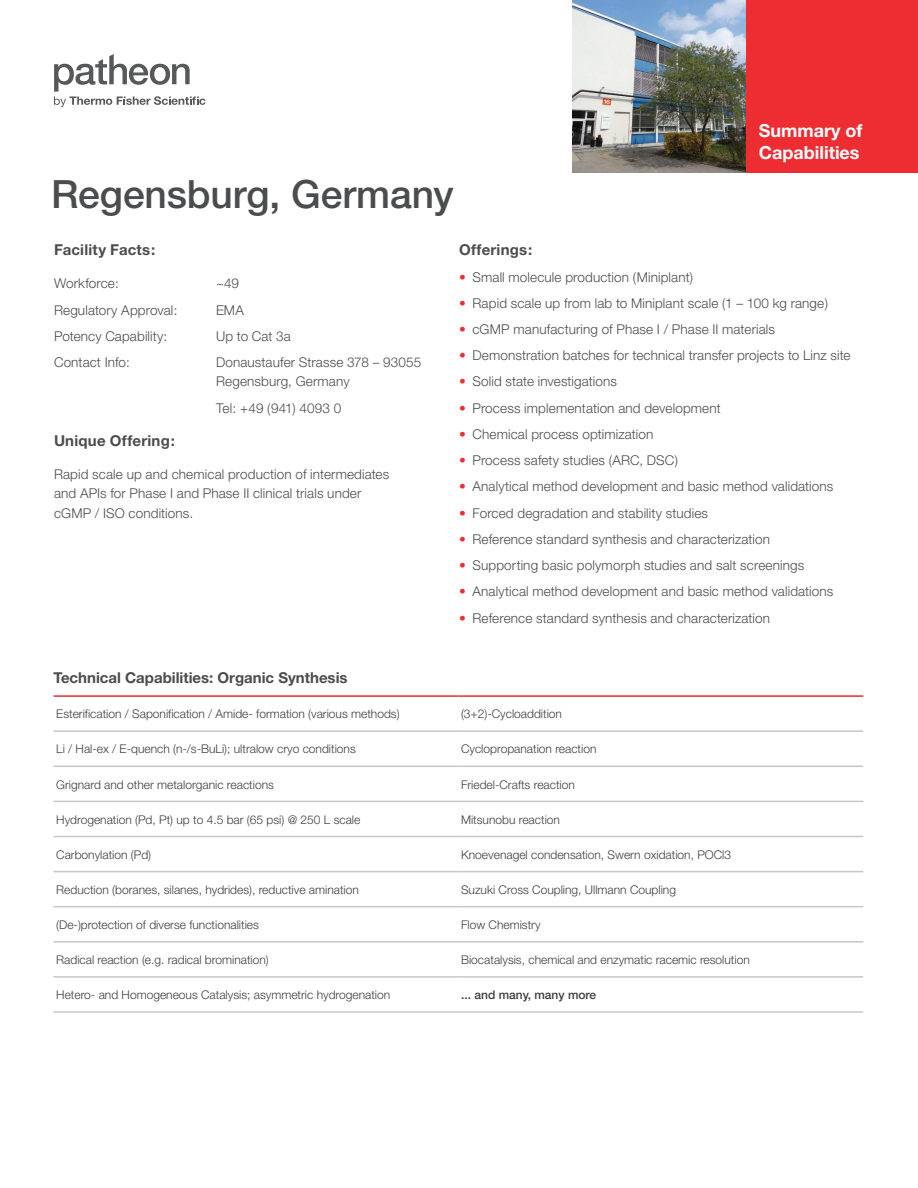
<style>
.page{position:relative;width:918px;height:1188px;background:#fff}
.page>*{position:absolute;margin:0;border:0;box-sizing:border-box;transform-origin:0 0}
.t1{font:500 39px "Helvetica Neue";letter-spacing:-.005em;color:#4b4c4d}
.t2{font:700 18px/22.5px "Helvetica Neue";color:#fff}
.t3{font:700 15px "Helvetica Neue";color:#4b4c4d}
.t4{font:300 13.5px/19.5px "Helvetica Neue";letter-spacing:.01em;color:#4b4c4d}
.t5{font:300 12px "Helvetica Neue";color:#3e3e3f}
.t6{font:500 12px "Helvetica Neue";color:#3e3e3f}
.s1{color:#ee2d33}
</style>
<div class="page">
<div style="left:745px;top:0;width:173px;height:173px;background:#ee2d33"></div>
<img style="left:573px;top:0;width:173px;height:173px">
<hr style="left:458px;top:730px;width:405px;height:2px;background:#c6c7c9">
<hr style="left:458px;top:766px;width:405px;height:1px;background:#c6c7c9">
<hr style="left:458px;top:801px;width:405px;height:1px;background:#c6c7c9">
<hr style="left:458px;top:836px;width:405px;height:1px;background:#c6c7c9">
<hr style="left:458px;top:871px;width:405px;height:1px;background:#c6c7c9">
<hr style="left:458px;top:906px;width:405px;height:1px;background:#c6c7c9">
<hr style="left:458px;top:941px;width:405px;height:2px;background:#c6c7c9">
<hr style="left:54px;top:695px;width:404px;height:2px;background:#ee2d33">
<hr style="left:458px;top:695px;width:405px;height:2px;background:#ee2d33">
<hr style="left:54px;top:730px;width:404px;height:2px;background:#c6c7c9">
<hr style="left:54px;top:766px;width:404px;height:1px;background:#c6c7c9">
<hr style="left:54px;top:801px;width:404px;height:1px;background:#c6c7c9">
<hr style="left:54px;top:836px;width:404px;height:1px;background:#c6c7c9">
<hr style="left:54px;top:871px;width:404px;height:1px;background:#c6c7c9">
<hr style="left:54px;top:906px;width:404px;height:1px;background:#c6c7c9">
<hr style="left:54px;top:941px;width:404px;height:2px;background:#c6c7c9">
<hr style="left:54px;top:976px;width:404px;height:2px;background:#c6c7c9">
<hr style="left:458px;top:976px;width:405px;height:2px;background:#c6c7c9">
<hr style="left:54px;top:1011px;width:404px;height:2px;background:#c6c7c9">
<hr style="left:458px;top:1011px;width:405px;height:2px;background:#c6c7c9">
<svg style="left:54px;top:54px;width:151px;height:53px"></svg>
<h1 class="t1" style="left:51px;top:171px;width:404px">Regensburg, Germany</h1>
<h2 class="t2" style="left:759px;top:119px;width:105px">Summary of<br>Capabilities</h2>
<p class="t3" style="left:54px;top:241px;width:103px">Facility Facts:</p>
<p class="t4" style="left:54px;top:273px;width:67px">Workforce:</p>
<p class="t4" style="left:216px;top:273px;width:25px">~49</p>
<p class="t4" style="left:54px;top:300px;width:125px">Regulatory Approval:</p>
<p class="t4" style="left:216px;top:300px;width:29px">EMA</p>
<p class="t4" style="left:54px;top:326px;width:115px">Potency Capability:</p>
<p class="t4" style="left:216px;top:326px;width:76px">Up to Cat 3a</p>
<p class="t4" style="left:54px;top:352px;width:78px">Contact Info:</p>
<p class="t4" style="left:216px;top:352px;width:207px">Donaustaufer Strasse 378 – 93055<br>Regensburg, Germany</p>
<p class="t4" style="left:216px;top:398px;width:127px">Tel: +49 (941) 4093 0</p>
<p class="t3" style="left:54px;top:431px;width:122px">Unique Offering:</p>
<p class="t4" style="left:54px;top:464px;width:337px">Rapid scale up and chemical production of intermediates and APIs for Phase I and Phase II clinical trials under cGMP / ISO conditions.</p>
<p class="t3" style="left:459px;top:241px;width:75px">Offerings:</p>
<p class="t4" style="left:459px;top:267px;width:236px"><span class="s1">•</span> Small molecule production (Miniplant)</p>
<p class="t4" style="left:459px;top:293px;width:370px"><span class="s1">•</span> Rapid scale up from lab to Miniplant scale (1 – 100 kg range)</p>
<p class="t4" style="left:459px;top:319px;width:318px"><span class="s1">•</span> cGMP manufacturing of Phase I / Phase II materials</p>
<p class="t4" style="left:459px;top:345px;width:393px"><span class="s1">•</span> Demonstration batches for technical transfer projects to Linz site</p>
<p class="t4" style="left:459px;top:372px;width:160px"><span class="s1">•</span> Solid state investigations</p>
<p class="t4" style="left:459px;top:398px;width:263px"><span class="s1">•</span> Process implementation and development</p>
<p class="t4" style="left:459px;top:424px;width:196px"><span class="s1">•</span> Chemical process optimization</p>
<p class="t4" style="left:459px;top:450px;width:221px"><span class="s1">•</span> Process safety studies (ARC, DSC)</p>
<p class="t4" style="left:459px;top:477px;width:376px"><span class="s1">•</span> Analytical method development and basic method validations</p>
<p class="t4" style="left:459px;top:503px;width:251px"><span class="s1">•</span> Forced degradation and stability studies</p>
<p class="t4" style="left:459px;top:529px;width:313px"><span class="s1">•</span> Reference standard synthesis and characterization</p>
<p class="t4" style="left:459px;top:555px;width:347px"><span class="s1">•</span> Supporting basic polymorph studies and salt screenings</p>
<p class="t4" style="left:459px;top:582px;width:376px"><span class="s1">•</span> Analytical method development and basic method validations</p>
<p class="t4" style="left:459px;top:608px;width:313px"><span class="s1">•</span> Reference standard synthesis and characterization</p>
<p class="t3" style="left:54px;top:668px;width:296px">Technical Capabilities: Organic Synthesis</p>
<p class="t5" style="left:56px;top:707px;width:345px">Esterification / Saponification / Amide- formation (various methods)</p>
<p class="t5" style="left:461px;top:707px;width:103px">(3+2)-Cycloaddition</p>
<p class="t5" style="left:56px;top:742px;width:301px">Li / Hal-ex / E-quench (n-/s-BuLi); ultralow cryo conditions</p>
<p class="t5" style="left:461px;top:742px;width:137px">Cyclopropanation reaction</p>
<p class="t5" style="left:56px;top:777px;width:219px">Grignard and other metalorganic reactions</p>
<p class="t5" style="left:461px;top:777px;width:115px">Friedel-Crafts reaction</p>
<p class="t5" style="left:56px;top:812px;width:306px">Hydrogenation (Pd, Pt) up to 4.5 bar (65 psi) @ 250 L scale</p>
<p class="t5" style="left:461px;top:812px;width:100px">Mitsunobu reaction</p>
<p class="t5" style="left:56px;top:847px;width:96px">Carbonylation (Pd)</p>
<p class="t5" style="left:461px;top:847px;width:272px">Knoevenagel condensation, Swern oxidation, POCl3</p>
<p class="t5" style="left:56px;top:882px;width:304px">Reduction (boranes, silanes, hydrides), reductive amination</p>
<p class="t5" style="left:461px;top:882px;width:216px">Suzuki Cross Coupling, Ullmann Coupling</p>
<p class="t5" style="left:56px;top:917px;width:204px">(De-)protection of diverse functionalities</p>
<p class="t5" style="left:461px;top:917px;width:81px">Flow Chemistry</p>
<p class="t5" style="left:56px;top:952px;width:214px">Radical reaction (e.g. radical bromination)</p>
<p class="t5" style="left:461px;top:952px;width:290px">Biocatalysis, chemical and enzymatic racemic resolution</p>
<p class="t5" style="left:56px;top:988px;width:336px">Hetero- and Homogeneous Catalysis; asymmetric hydrogenation</p>
<p class="t6" style="left:461px;top:988px;width:137px">... and many, many more</p>
</div>
